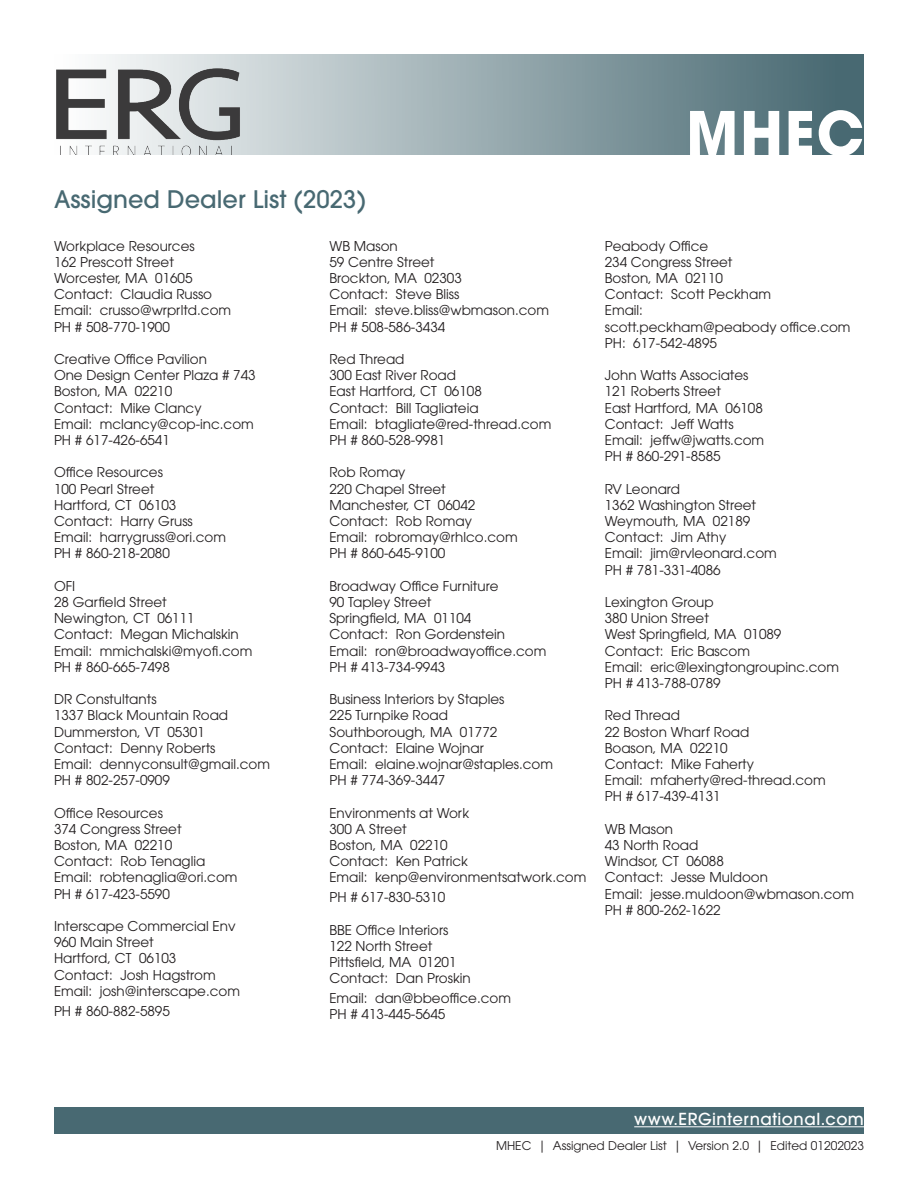
<style>
.page{position:relative;width:918px;height:1188px;background:#fff}
.page>*{position:absolute;margin:0;border:0;box-sizing:border-box;transform-origin:0 0}
.t1{font:700 60.45px "ITC Avant Garde Pro";color:#fff;scale:.94 1}
.t2{font:500 24px "ITC Avant Garde Pro";color:#486972}
.t3{font:500 16.5px "ITC Avant Garde Pro";letter-spacing:.03em;color:#fff}
.t4{font:13.5px "ITC Avant Garde Pro";color:#231f20}
.t5{font:12px "ITC Avant Garde Pro";color:#231f20}
</style>
<div class="page">
<div style="left:54px;top:54px;width:810px;height:101px;background:linear-gradient(to right,#fff,#43656e)"></div>
<div style="left:54px;top:1107px;width:810px;height:27px;background:#486972"></div>
<img style="left:56px;top:68px;width:184px;height:87px">
<hr style="left:634px;top:1126px;width:230px;height:1px;background:#fff">
<p class="t2" style="left:54px;top:184px;width:314px">Assigned Dealer List (2023)</p>
<p class="t4" style="left:54px;top:237px;width:142px">Workplace Resources</p>
<p class="t4" style="left:54px;top:254px;width:122px">162 Prescott Street</p>
<p class="t4" style="left:54px;top:270px;width:140px">Worcester, MA 01605</p>
<p class="t4" style="left:54px;top:286px;width:160px">Contact: Claudia Russo</p>
<p class="t4" style="left:54px;top:302px;width:179px">Email: crusso@wrprltd.com</p>
<p class="t4" style="left:54px;top:318px;width:117px">PH # 508-770-1900</p>
<p class="t4" style="left:54px;top:351px;width:155px">Creative Office Pavilion</p>
<p class="t4" style="left:54px;top:367px;width:203px">One Design Center Plaza # 743</p>
<p class="t4" style="left:54px;top:383px;width:120px">Boston, MA 02210</p>
<p class="t4" style="left:54px;top:399px;width:149px">Contact: Mike Clancy</p>
<p class="t4" style="left:54px;top:416px;width:201px">Email: mclancy@cop-inc.com</p>
<p class="t4" style="left:54px;top:432px;width:117px">PH # 617-426-6541</p>
<p class="t4" style="left:54px;top:464px;width:110px">Office Resources</p>
<p class="t4" style="left:54px;top:480px;width:102px">100 Pearl Street</p>
<p class="t4" style="left:54px;top:497px;width:124px">Hartford, CT 06103</p>
<p class="t4" style="left:54px;top:513px;width:140px">Contact: Harry Gruss</p>
<p class="t4" style="left:54px;top:529px;width:174px">Email: harrygruss@ori.com</p>
<p class="t4" style="left:54px;top:545px;width:117px">PH # 860-218-2080</p>
<p class="t4" style="left:54px;top:578px;width:23px">OFI</p>
<p class="t4" style="left:54px;top:594px;width:114px">28 Garfield Street</p>
<p class="t4" style="left:54px;top:610px;width:142px">Newington, CT 06111</p>
<p class="t4" style="left:54px;top:626px;width:186px">Contact: Megan Michalskin</p>
<p class="t4" style="left:54px;top:642px;width:200px">Email: mmichalski@myofi.com</p>
<p class="t4" style="left:54px;top:659px;width:117px">PH # 860-665-7498</p>
<p class="t4" style="left:54px;top:691px;width:104px">DR Constultants</p>
<p class="t4" style="left:54px;top:707px;width:176px">1337 Black Mountain Road</p>
<p class="t4" style="left:54px;top:723px;width:152px">Dummerston, VT 05301</p>
<p class="t4" style="left:54px;top:740px;width:163px">Contact: Denny Roberts</p>
<p class="t4" style="left:54px;top:756px;width:218px">Email: dennyconsult@gmail.com</p>
<p class="t4" style="left:54px;top:772px;width:117px">PH # 802-257-0909</p>
<p class="t4" style="left:54px;top:804px;width:110px">Office Resources</p>
<p class="t4" style="left:54px;top:821px;width:129px">374 Congress Street</p>
<p class="t4" style="left:54px;top:837px;width:120px">Boston, MA 02210</p>
<p class="t4" style="left:54px;top:853px;width:153px">Contact: Rob Tenaglia</p>
<p class="t4" style="left:54px;top:869px;width:185px">Email: robtenaglia@ori.com</p>
<p class="t4" style="left:54px;top:885px;width:117px">PH # 617-423-5590</p>
<p class="t4" style="left:54px;top:918px;width:183px">Interscape Commercial Env</p>
<p class="t4" style="left:54px;top:934px;width:101px">960 Main Street</p>
<p class="t4" style="left:54px;top:950px;width:124px">Hartford, CT 06103</p>
<p class="t4" style="left:54px;top:966px;width:163px">Contact: Josh Hagstrom</p>
<p class="t4" style="left:54px;top:983px;width:188px">Email: josh@interscape.com</p>
<p class="t4" style="left:54px;top:1002px;width:117px">PH # 860-882-5895</p>
<p class="t4" style="left:329px;top:237px;width:70px">WB Mason</p>
<p class="t4" style="left:329px;top:254px;width:107px">59 Centre Street</p>
<p class="t4" style="left:329px;top:270px;width:134px">Brockton, MA 02303</p>
<p class="t4" style="left:329px;top:286px;width:132px">Contact: Steve Bliss</p>
<p class="t4" style="left:329px;top:302px;width:221px">Email: steve.bliss@wbmason.com</p>
<p class="t4" style="left:329px;top:318px;width:117px">PH # 508-586-3434</p>
<p class="t4" style="left:329px;top:351px;width:77px">Red Thread</p>
<p class="t4" style="left:329px;top:367px;width:128px">300 East River Road</p>
<p class="t4" style="left:329px;top:383px;width:154px">East Hartford, CT 06108</p>
<p class="t4" style="left:329px;top:399px;width:151px">Contact: Bill Tagliateia</p>
<p class="t4" style="left:329px;top:416px;width:223px">Email: btagliate@red-thread.com</p>
<p class="t4" style="left:329px;top:432px;width:117px">PH # 860-528-9981</p>
<p class="t4" style="left:329px;top:464px;width:78px">Rob Romay</p>
<p class="t4" style="left:329px;top:480px;width:118px">220 Chapel Street</p>
<p class="t4" style="left:329px;top:497px;width:147px">Manchester, CT 06042</p>
<p class="t4" style="left:329px;top:513px;width:144px">Contact: Rob Romay</p>
<p class="t4" style="left:329px;top:529px;width:190px">Email: robromay@rhlco.com</p>
<p class="t4" style="left:329px;top:545px;width:117px">PH # 860-645-9100</p>
<p class="t4" style="left:329px;top:578px;width:171px">Broadway Office Furniture</p>
<p class="t4" style="left:329px;top:594px;width:104px">90 Tapley Street</p>
<p class="t4" style="left:329px;top:610px;width:144px">Springfield, MA 01104</p>
<p class="t4" style="left:329px;top:626px;width:177px">Contact: Ron Gordenstein</p>
<p class="t4" style="left:329px;top:642px;width:218px">Email: ron@broadwayoffice.com</p>
<p class="t4" style="left:329px;top:659px;width:117px">PH # 413-734-9943</p>
<p class="t4" style="left:329px;top:691px;width:177px">Business Interiors by Staples</p>
<p class="t4" style="left:329px;top:707px;width:120px">225 Turnpike Road</p>
<p class="t4" style="left:329px;top:723px;width:169px">Southborough, MA 01772</p>
<p class="t4" style="left:329px;top:740px;width:156px">Contact: Elaine Wojnar</p>
<p class="t4" style="left:329px;top:756px;width:225px">Email: elaine.wojnar@staples.com</p>
<p class="t4" style="left:329px;top:772px;width:117px">PH # 774-369-3447</p>
<p class="t4" style="left:329px;top:804px;width:141px">Environments at Work</p>
<p class="t4" style="left:329px;top:821px;width:79px">300 A Street</p>
<p class="t4" style="left:329px;top:837px;width:120px">Boston, MA 02210</p>
<p class="t4" style="left:329px;top:853px;width:140px">Contact: Ken Patrick</p>
<p class="t4" style="left:329px;top:869px;width:258px">Email: kenp@environmentsatwork.com</p>
<p class="t4" style="left:329px;top:889px;width:117px">PH # 617-830-5310</p>
<p class="t4" style="left:329px;top:921px;width:121px">BBE Office Interiors</p>
<p class="t4" style="left:329px;top:938px;width:105px">122 North Street</p>
<p class="t4" style="left:329px;top:954px;width:129px">Pittsfield, MA 01201</p>
<p class="t4" style="left:329px;top:970px;width:143px">Contact: Dan Proskin</p>
<p class="t4" style="left:329px;top:990px;width:183px">Email: dan@bbeoffice.com</p>
<p class="t4" style="left:329px;top:1006px;width:117px">PH # 413-445-5645</p>
<p class="t1" style="left:686px;top:93px;width:191px">MHEC</p>
<p class="t4" style="left:605px;top:237px;width:105px">Peabody Office</p>
<p class="t4" style="left:605px;top:254px;width:129px">234 Congress Street</p>
<p class="t4" style="left:605px;top:270px;width:120px">Boston, MA 02110</p>
<p class="t4" style="left:605px;top:286px;width:168px">Contact: Scott Peckham</p>
<p class="t4" style="left:605px;top:302px;width:40px">Email:</p>
<p class="t4" style="left:605px;top:318px;width:247px">scott.peckham@peabody office.com</p>
<p class="t4" style="left:605px;top:335px;width:114px">PH: 617-542-4895</p>
<p class="t4" style="left:605px;top:367px;width:145px">John Watts Associates</p>
<p class="t4" style="left:605px;top:383px;width:118px">121 Roberts Street</p>
<p class="t4" style="left:605px;top:399px;width:160px">East Hartford, MA 06108</p>
<p class="t4" style="left:605px;top:416px;width:130px">Contact: Jeff Watts</p>
<p class="t4" style="left:605px;top:432px;width:161px">Email: jeffw@jwatts.com</p>
<p class="t4" style="left:605px;top:448px;width:117px">PH # 860-291-8585</p>
<p class="t4" style="left:605px;top:480px;width:77px">RV Leonard</p>
<p class="t4" style="left:605px;top:497px;width:153px">1362 Washington Street</p>
<p class="t4" style="left:605px;top:513px;width:147px">Weymouth, MA 02189</p>
<p class="t4" style="left:605px;top:529px;width:123px">Contact: Jim Athy</p>
<p class="t4" style="left:605px;top:545px;width:174px">Email: jim@rvleonard.com</p>
<p class="t4" style="left:605px;top:561px;width:117px">PH # 781-331-4086</p>
<p class="t4" style="left:605px;top:594px;width:110px">Lexington Group</p>
<p class="t4" style="left:605px;top:610px;width:106px">380 Union Street</p>
<p class="t4" style="left:605px;top:626px;width:178px">West Springfield, MA 01089</p>
<p class="t4" style="left:605px;top:642px;width:147px">Contact: Eric Bascom</p>
<p class="t4" style="left:605px;top:659px;width:236px">Email: eric@lexingtongroupinc.com</p>
<p class="t4" style="left:605px;top:675px;width:117px">PH # 413-788-0789</p>
<p class="t4" style="left:605px;top:707px;width:77px">Red Thread</p>
<p class="t4" style="left:605px;top:723px;width:146px">22 Boston Wharf Road</p>
<p class="t4" style="left:605px;top:740px;width:124px">Boason, MA 02210</p>
<p class="t4" style="left:605px;top:756px;width:151px">Contact: Mike Faherty</p>
<p class="t4" style="left:605px;top:772px;width:222px">Email: mfaherty@red-thread.com</p>
<p class="t4" style="left:605px;top:788px;width:117px">PH # 617-439-4131</p>
<p class="t4" style="left:605px;top:821px;width:70px">WB Mason</p>
<p class="t4" style="left:605px;top:837px;width:95px">43 North Road</p>
<p class="t4" style="left:605px;top:853px;width:121px">Windsor, CT 06088</p>
<p class="t4" style="left:605px;top:869px;width:165px">Contact: Jesse Muldoon</p>
<p class="t4" style="left:605px;top:885px;width:251px">Email: jesse.muldoon@wbmason.com</p>
<p class="t4" style="left:605px;top:902px;width:117px">PH # 800-262-1622</p>
<p class="t3" style="left:634px;top:1109px;width:231px">www.ERGinternational.com</p>
<p class="t5" style="left:496px;top:1138px;width:369px">MHEC | Assigned Dealer List | Version 2.0 | Edited 01202023</p>
</div>
